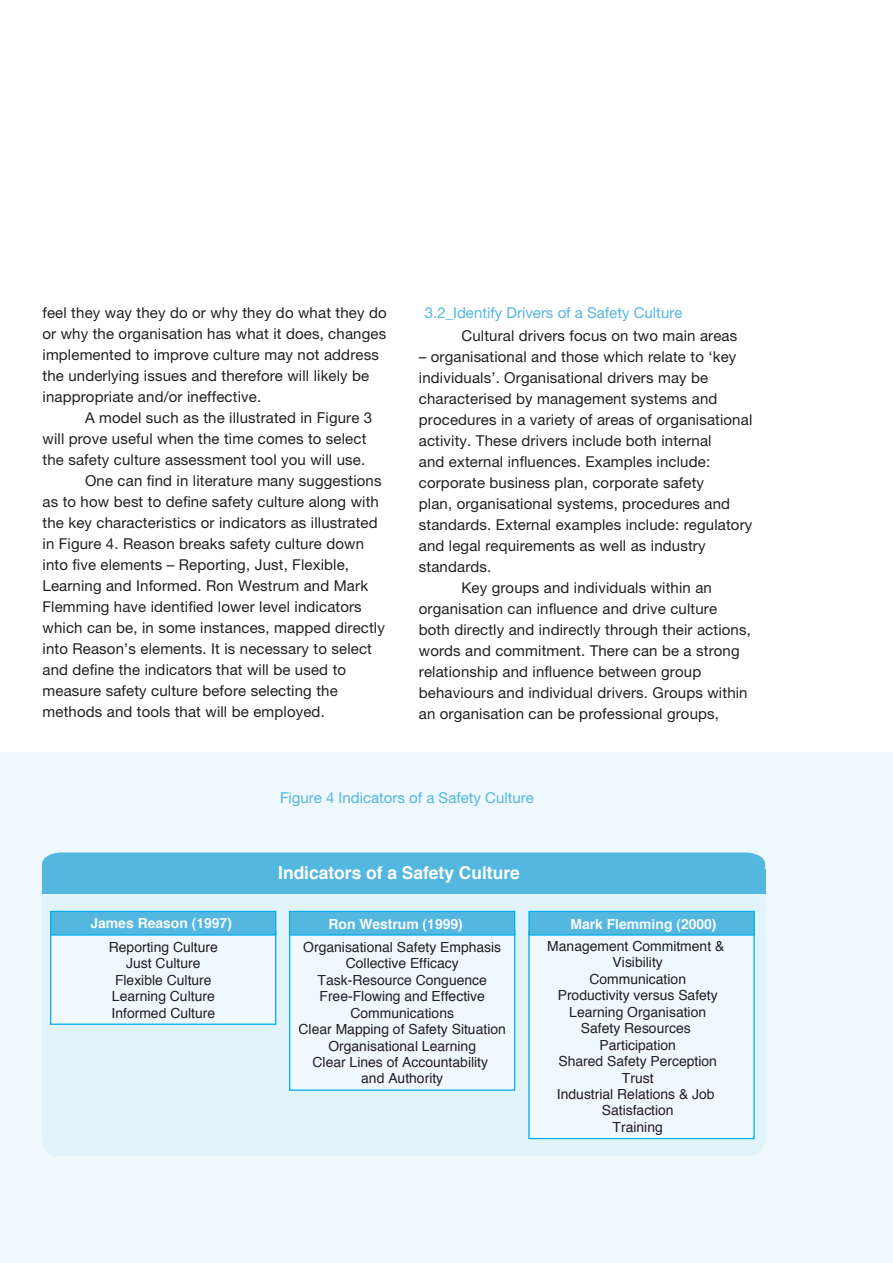
<style>
.page{position:relative;width:893px;height:1263px;background:#fff}
.page>*{position:absolute;margin:0;border:0;box-sizing:border-box;transform-origin:0 0}
.t1{font:700 17.7px "Helvetica";color:#fff}
.Main_text{font:15px/21px "Helvetica Neue";letter-spacing:.01em;color:#231f20}
.Subtitle{font:15px "Helvetica Neue";color:#54b7df}
.t2{font:13.95px/16.5px "Helvetica";color:#231f20;text-align:center}
.t3{font:700 13.95px "Helvetica";color:#fafbfb}
</style>
<div class="page">
<div style="left:0;top:753px;width:893px;height:510px;background:#eef8fd"></div>
<div style="left:42px;top:893px;width:723px;height:263px;background:#e1f4fc"></div>
<div style="left:51px;top:931px;width:225px;height:93px;background:#eef8fd"></div>
<div style="left:50px;top:930px;width:226px;height:95px;border:1px solid #00aeef"></div>
<div style="left:51px;top:911px;width:225px;height:24px;background:#54b7df"></div>
<div style="left:50px;top:911px;width:226px;height:25px;border:1px solid #00aeef"></div>
<div style="left:529px;top:931px;width:225px;height:207px;background:#eef8fd"></div>
<div style="left:528px;top:930px;width:227px;height:209px;border:1px solid #00aeef"></div>
<div style="left:529px;top:911px;width:225px;height:24px;background:#54b7df"></div>
<div style="left:528px;top:911px;width:227px;height:25px;border:1px solid #00aeef"></div>
<div style="left:42px;top:852px;width:723px;height:17px;background:#54b7df"></div>
<div style="left:42px;top:869px;width:723px;height:24px;background:#54b7df"></div>
<div style="left:290px;top:931px;width:225px;height:159px;background:#eef8fd"></div>
<div style="left:289px;top:930px;width:226px;height:161px;border:1px solid #00aeef"></div>
<div style="left:290px;top:911px;width:225px;height:24px;background:#54b7df"></div>
<div style="left:289px;top:911px;width:226px;height:25px;border:1px solid #00aeef"></div>
<p class="Main_text" style="left:43px;top:302px;width:346px">feel they way they do or why they do what they do or why the organisation has what it does, changes implemented to improve culture may not address the underlying issues and therefore will likely be inappropriate and/or ineffective.</p>
<p class="Main_text" style="left:43px;top:407px;width:331px;text-indent:43px">A model such as the illustrated in Figure 3 will prove useful when the time comes to select the safety culture assessment tool you will use.</p>
<p class="Main_text" style="left:43px;top:470px;width:344px;text-indent:43px">One can find in literature many suggestions as to how best to define safety culture along with the key characteristics or indicators as illustrated in Figure 4. Reason breaks safety culture down into five elements – Reporting, Just, Flexible, Learning and Informed. Ron Westrum and Mark Flemming have identified lower level indicators which can be, in some instances, mapped directly into Reason’s elements. It is necessary to select and define the indicators that will be used to measure safety culture before selecting the methods and tools that will be employed.</p>
<p class="Subtitle" style="left:425px;top:304px;width:259px">3.2_Identify Drivers of a Safety Culture</p>
<p class="Main_text" style="left:461px;top:325px;width:277px">Cultural drivers focus on two main areas</p>
<p class="Main_text" style="left:419px;top:346px;width:335px">– organisational and those which relate to ‘key individuals’. Organisational drivers may be characterised by management systems and procedures in a variety of areas of organisational activity. These drivers include both internal<br>and external influences. Examples include: corporate business plan, corporate safety<br>plan, organisational systems, procedures and standards. External examples include: regulatory and legal requirements as well as industry standards.</p>
<p class="Main_text" style="left:419px;top:577px;width:334px;text-indent:43px">Key groups and individuals within an organisation can influence and drive culture both directly and indirectly through their actions, words and commitment. There can be a strong relationship and influence between group behaviours and individual drivers. Groups within an organisation can be professional groups,</p>
<p class="Subtitle" style="left:280px;top:788px;width:255px">Figure 4 Indicators of a Safety Culture</p>
<p class="t3" style="left:90px;top:912px;width:143px">James Reason (1997)</p>
<p class="t2" style="left:109px;top:939px;width:111px">Reporting Culture<br>Just Culture<br>Flexible Culture<br>Learning Culture<br>Informed Culture</p>
<p class="t1" style="left:278px;top:859px;width:243px">Indicators of a Safety Culture</p>
<p class="t3" style="left:329px;top:913px;width:136px">Ron Westrum (1999)</p>
<p class="t2" style="left:299px;top:939px;width:209px">Organisational Safety Emphasis<br>Collective Efficacy<br>Task-Resource Conguence<br>Free-Flowing and Effective<br>Communications<br>Clear Mapping of Safety Situation<br>Organisational Learning<br>Clear Lines of Accountability<br>and Authority</p>
<p class="t3" style="left:570px;top:913px;width:148px">Mark Flemming (2000)</p>
<p class="t2" style="left:547px;top:938px;width:179px">Management Commitment &amp;<br>Visibility<br>Communication<br>Productivity versus Safety<br>Learning Organisation<br>Safety Resources<br>Participation<br>Shared Safety Perception<br>Trust<br>Industrial Relations &amp; Job<br>Satisfaction<br>Training</p>
</div>
